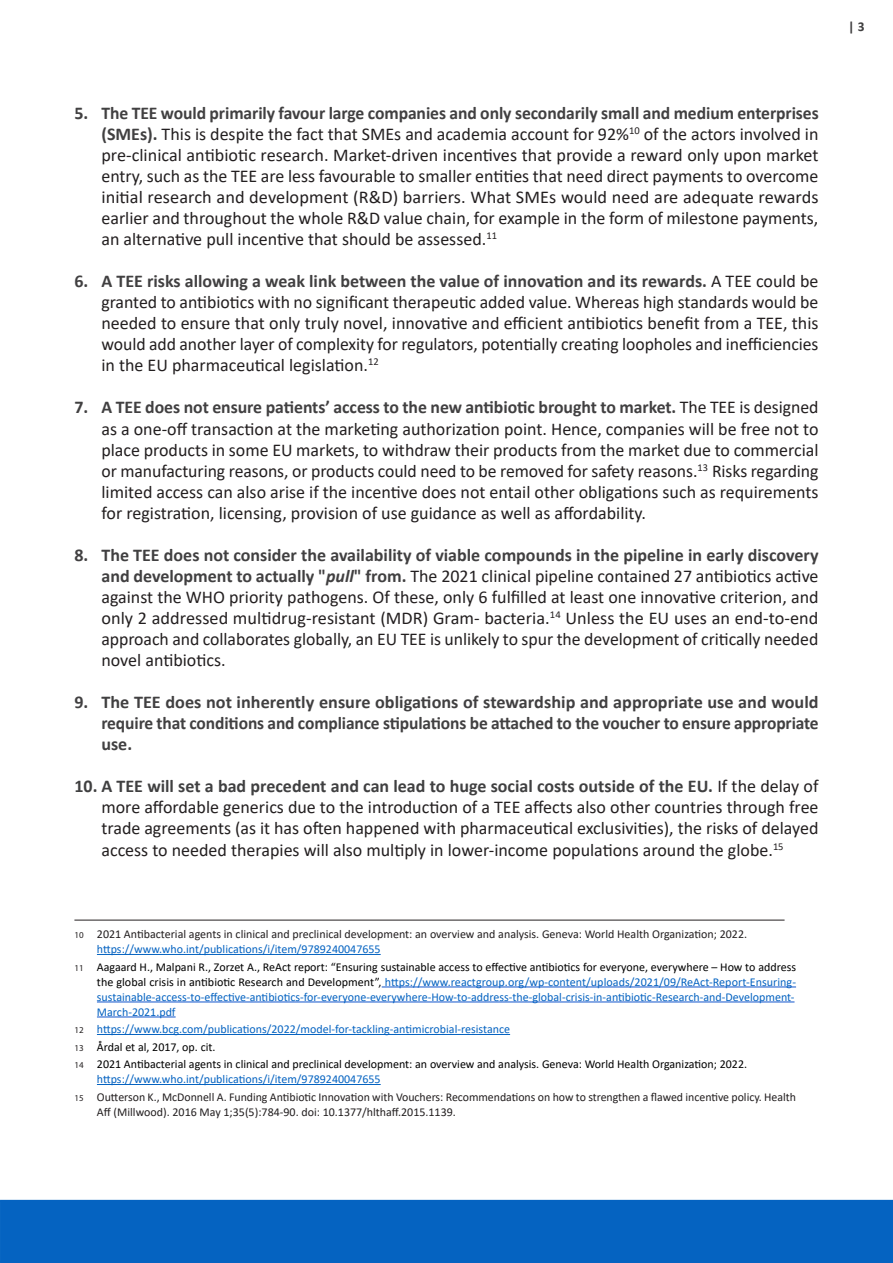
<style>
.page{position:relative;width:893px;height:1263px;background:#fff}
.page>*{position:absolute;margin:0;border:0;box-sizing:border-box;transform-origin:0 0}
.t1{font:18px/21px "Calibri";color:#231f20;text-align:justify}
.t2{font:700 18px/21px "Calibri";letter-spacing:-.005em;color:#414041;text-align:justify}
.BC_-_BODY_COPY_-_MAI{font:700 13.5px "Calibri";color:#414041}
.FOOTNOTES{font:12px/15px "Calibri";color:#0563c1}
.FOOTNOTES-2{font:12px/15px "Calibri";color:#231f20}
.FOOTNOTES-3{font:12px "Calibri";color:#000}
.s1{font-weight:700;color:#414041}
.s2{font-weight:700;font-style:italic;color:#414041}
.s3{font-weight:700;color:#404041}
.s4{font-family:"Myriad Pro";font-size:9px}
.s5{font-family:"Myriad Pro";font-size:9px;color:#231f20}
.s6{color:#000}
</style>
<div class="page">
<hr style="left:74px;top:920px;width:711px;height:1px;background:#231f20">
<hr style="left:97px;top:954px;width:284px;height:1px;background:#0563c1">
<hr style="left:382px;top:986px;width:414px;height:1px;background:#15c">
<hr style="left:97px;top:1001px;width:697px;height:1px;background:#15c">
<hr style="left:97px;top:1016px;width:79px;height:1px;background:#15c">
<hr style="left:97px;top:1034px;width:413px;height:1px;background:#0563c1">
<hr style="left:97px;top:1084px;width:284px;height:1px;background:#0563c1">
<div style="left:1px;top:1200px;width:891px;height:62px;background:#0563c1"></div>
<div style="left:0;top:1200px;width:893px;height:63px;border:2px solid #0563c1"></div>
<p class="t1" style="left:101px;top:102px;width:719px;text-indent:-27px"><span class="s1">5. The TEE would primarily favour large companies and only secondarily small and medium enterprises (SMEs).</span> This is despite the fact that SMEs and academia account for 92%<sup>10</sup> of the actors involved in pre-clinical antibiotic research. Market-driven incentives that provide a reward only upon market entry, such as the TEE are less favourable to smaller entities that need direct payments to overcome initial research and development (R&amp;D) barriers. What SMEs would need are adequate rewards earlier and throughout the whole R&amp;D value chain, for example in the form of milestone payments, an alternative pull incentive that should be assessed.<sup>11</sup></p>
<p class="t1" style="left:101px;top:270px;width:719px;text-indent:-27px"><span class="s1">6. A TEE risks allowing a weak link between the value of innovation and its rewards.</span> A TEE could be granted to antibiotics with no significant therapeutic added value. Whereas high standards would be needed to ensure that only truly novel, innovative and efficient antibiotics benefit from a TEE, this would add another layer of complexity for regulators, potentially creating loopholes and inefficiencies in the EU pharmaceutical legislation.<sup>12</sup></p>
<p class="t1" style="left:101px;top:396px;width:719px;text-indent:-27px"><span class="s1">7. A TEE does not ensure patients’ access to the new antibiotic brought to market.</span> The TEE is designed as a one-off transaction at the marketing authorization point. Hence, companies will be free not to place products in some EU markets, to withdraw their products from the market due to commercial or manufacturing reasons, or products could need to be removed for safety reasons.<sup>13</sup> Risks regarding limited access can also arise if the incentive does not entail other obligations such as requirements for registration, licensing, provision of use guidance as well as affordability.</p>
<p class="t1" style="left:101px;top:544px;width:719px;text-indent:-27px"><span class="s1">8. The TEE does not consider the availability of viable compounds in the pipeline in early discovery and development to actually "</span><span class="s2">pull</span><span class="s1">" from.</span> The 2021 clinical pipeline contained 27 antibiotics active against the WHO priority pathogens. Of these, only 6 fulfilled at least one innovative criterion, and only 2 addressed multidrug-resistant (MDR) Gram- bacteria.<sup>14</sup> Unless the EU uses an end-to-end approach and collaborates globally, an EU TEE is unlikely to spur the development of critically needed novel antibiotics.</p>
<p class="t2" style="left:101px;top:691px;width:719px;text-indent:-27px">9. The TEE does not inherently ensure obligations of stewardship and appropriate use and would require that conditions and compliance stipulations be attached to the voucher to ensure appropriate use.</p>
<p class="t1" style="left:101px;top:775px;width:719px;text-indent:-27px"><span class="s3">10. A TEE will set a bad precedent and can lead to huge social costs outside of the EU.</span> If the delay of more affordable generics due to the introduction of a TEE affects also other countries through free trade agreements (as it has often happened with pharmaceutical exclusivities), the risks of delayed access to needed therapies will also multiply in lower-income populations around the globe.<sup>15</sup></p>
<p class="FOOTNOTES-2" style="left:74px;top:926px;width:674px"><span class="s4">10</span> 2021 Antibacterial agents in clinical and preclinical development: an overview and analysis. Geneva: World Health Organization; 2022.</p>
<p class="FOOTNOTES" style="left:97px;top:941px;width:285px">https://www.who.int/publications/i/item/9789240047655</p>
<p class="FOOTNOTES" style="left:97px;top:959px;width:701px;text-indent:-22px"><span class="s5">11</span> <span class="s6">Aagaard H., Malpani R., Zorzet A., ReAct report: “Ensuring sustainable access to effective antibiotics for everyone, everywhere – How to address the global crisis in antibiotic Research and Development”,</span> https://www.reactgroup.org/wp-content/uploads/2021/09/ReAct-Report-Ensuring&shy;sustainable-access-to-effective-antibiotics-for-everyone-everywhere-How-to-address-the-global-crisis-in-antibiotic-Research-and-Development-March-2021.pdf</p>
<p class="FOOTNOTES" style="left:74px;top:1021px;width:437px"><span class="s5">12</span> https://www.bcg.com/publications/2022/model-for-tackling-antimicrobial-resistance</p>
<p class="FOOTNOTES-3" style="left:74px;top:1038px;width:143px"><span class="s5">13</span> Årdal et al, 2017, op. cit.</p>
<p class="FOOTNOTES-3" style="left:74px;top:1056px;width:674px"><span class="s5">14</span> 2021 Antibacterial agents in clinical and preclinical development: an overview and analysis. Geneva: World Health Organization; 2022.</p>
<p class="FOOTNOTES" style="left:97px;top:1071px;width:285px">https://www.who.int/publications/i/item/9789240047655</p>
<p class="FOOTNOTES-2" style="left:97px;top:1089px;width:701px;text-indent:-22px"><span class="s4">15</span> Outterson K., McDonnell A. Funding Antibiotic Innovation with Vouchers: Recommendations on how to strengthen a flawed incentive policy. Health<br>Aff (Millwood). 2016 May 1;35(5):784-90. doi: 10.1377/hlthaff.2015.1139.</p>
<p class="BC_-_BODY_COPY_-_MAI" style="left:848px;top:17px;width:18px">| 3</p>
</div>
